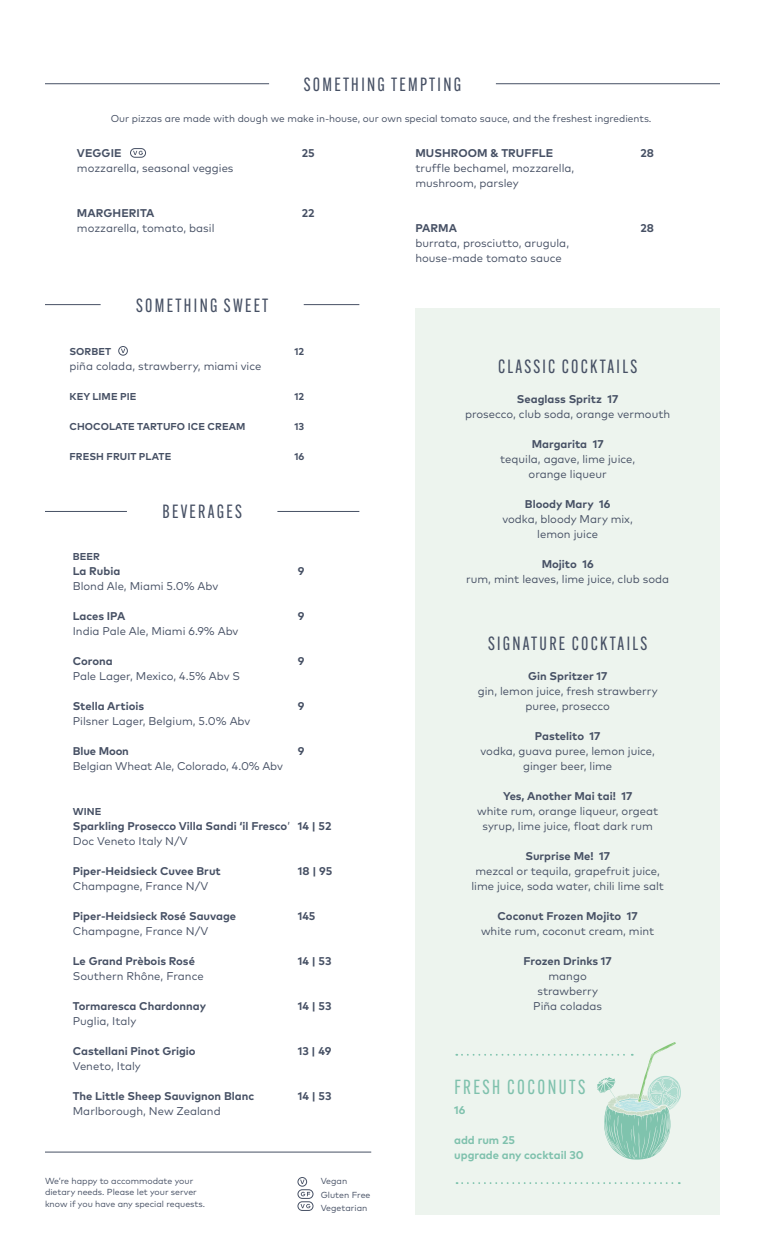
<style>
.page{position:relative;width:765px;height:1260px;background:#fff}
.page>*{position:absolute;margin:0;border:0;box-sizing:border-box;transform-origin:0 0}
.t1{font:20px "Alternate Gothic Cond ATF";letter-spacing:.12em;color:#7fc1ad}
.t2{font:18.75px "Alternate Gothic Cond ATF";letter-spacing:.12em;color:#465064}
.t3{font:11.25px/15px "Mark Pro";color:#465064;text-align:center}
.t4{font:700 11.25px/15px "Mark Pro";color:#465064}
.t5{font:700 11.25px/15px "Mark Pro";color:#7fc1ad}
.t6{font:10px "Mark Pro";color:#465064}
.t7{font:700 10px "Mark Pro";letter-spacing:.005em;color:#465064}
.t8{font:8.75px/11.2px "Mark Pro";color:#465064}
.s1{font-weight:400}
</style>
<div class="page">
<hr style="left:496px;top:84px;width:224px;height:1px;background:#465064">
<hr style="left:45px;top:84px;width:224px;height:1px;background:#465064">
<hr style="left:45px;top:304px;width:56px;height:1px;background:#465064">
<hr style="left:304px;top:304px;width:55px;height:1px;background:#465064">
<hr style="left:277px;top:511px;width:82px;height:1px;background:#465064">
<hr style="left:45px;top:511px;width:82px;height:1px;background:#465064">
<svg style="left:133px;top:151px;width:10px;height:4px"></svg>
<div style="left:130px;top:148px;width:16px;height:9px;border:1px solid #465064;border-radius:4px"></div>
<div style="left:119px;top:346px;width:9px;height:9px;border:1px solid #465064;border-radius:50%"></div>
<svg style="left:121px;top:349px;width:4px;height:4px"></svg>
<div style="left:415px;top:308px;width:305px;height:907px;background:#edf4ee"></div>
<hr style="left:45px;top:1152px;width:326px;height:1px;background:#465064">
<div style="left:298px;top:1177px;width:9px;height:9px;border:1px solid #465064;border-radius:50%"></div>
<svg style="left:300px;top:1180px;width:5px;height:4px"></svg>
<div style="left:298px;top:1190px;width:15px;height:9px;border:1px solid #465064;border-radius:4px"></div>
<svg style="left:301px;top:1192px;width:9px;height:4px"></svg>
<svg style="left:301px;top:1204px;width:9px;height:4px"></svg>
<div style="left:298px;top:1202px;width:15px;height:9px;border:1px solid #465064;border-radius:4px"></div>
<svg style="left:457px;top:1182px;width:223px;height:2px"></svg>
<svg style="left:456px;top:1042px;width:225px;height:118px"></svg>
<h2 class="t2" style="left:304px;top:73px;width:159px">SOMETHING TEMPTING</h2>
<p class="t6" style="left:111px;top:111px;width:542px">Our pizzas are made with dough we make in-house, our own special tomato sauce, and the freshest ingredients.</p>
<p class="t4" style="left:77px;top:144px;width:46px">VEGGIE</p>
<p class="t4" style="left:302px;top:144px;width:14px">25</p>
<p class="t3" style="left:77px;top:159px;width:158px">mozzarella, seasonal veggies</p>
<p class="t4" style="left:77px;top:204px;width:79px">MARGHERITA</p>
<p class="t4" style="left:302px;top:204px;width:14px">22</p>
<p class="t3" style="left:77px;top:219px;width:139px">mozzarella, tomato, basil</p>
<h2 class="t2" style="left:136px;top:294px;width:134px">SOMETHING SWEET</h2>
<p class="t7" style="left:70px;top:344px;width:43px">SORBET</p>
<p class="t7" style="left:294px;top:344px;width:11px">12</p>
<p class="t3" style="left:69px;top:357px;width:193px">piña colada, strawberry, miami vice</p>
<p class="t7" style="left:70px;top:389px;width:69px">KEY LIME PIE</p>
<p class="t7" style="left:294px;top:389px;width:11px">12</p>
<p class="t7" style="left:70px;top:419px;width:177px">CHOCOLATE TARTUFO ICE CREAM</p>
<p class="t7" style="left:294px;top:419px;width:11px">13</p>
<p class="t7" style="left:70px;top:449px;width:103px">FRESH FRUIT PLATE</p>
<p class="t7" style="left:294px;top:449px;width:12px">16</p>
<h2 class="t2" style="left:163px;top:500px;width:81px">BEVERAGES</h2>
<p class="t7" style="left:73px;top:549px;width:29px">BEER</p>
<p class="t4" style="left:73px;top:563px;width:49px">La Rubia</p>
<p class="t4" style="left:298px;top:563px;width:8px">9</p>
<p class="t3" style="left:73px;top:578px;width:147px">Blond Ale, Miami 5.0% Abv</p>
<p class="t4" style="left:73px;top:608px;width:54px">Laces IPA</p>
<p class="t4" style="left:298px;top:608px;width:8px">9</p>
<p class="t3" style="left:73px;top:623px;width:167px">India Pale Ale, Miami 6.9% Abv</p>
<p class="t4" style="left:73px;top:653px;width:41px">Corona</p>
<p class="t4" style="left:298px;top:653px;width:8px">9</p>
<p class="t3" style="left:73px;top:668px;width:169px">Pale Lager, Mexico, 4.5% Abv S</p>
<p class="t4" style="left:73px;top:698px;width:73px">Stella Artiois</p>
<p class="t4" style="left:298px;top:698px;width:8px">9</p>
<p class="t3" style="left:73px;top:713px;width:179px">Pilsner Lager, Belgium, 5.0% Abv</p>
<p class="t4" style="left:73px;top:743px;width:58px">Blue Moon</p>
<p class="t4" style="left:298px;top:743px;width:8px">9</p>
<p class="t3" style="left:73px;top:758px;width:212px">Belgian Wheat Ale, Colorado, 4.0% Abv</p>
<p class="t7" style="left:73px;top:804px;width:30px">WINE</p>
<p class="t4" style="left:73px;top:818px;width:260px">Sparkling Prosecco Villa Sandi ‘il Fresco<span class="s1">’</span> 14 | 52<br><span class="s1">Doc Veneto Italy N/V</span></p>
<p class="t4" style="left:73px;top:863px;width:150px">Piper-Heidsieck Cuvee Brut</p>
<p class="t4" style="left:298px;top:863px;width:36px">18 | 95</p>
<p class="t3" style="left:73px;top:878px;width:137px">Champagne, France N/V</p>
<p class="t4" style="left:73px;top:908px;width:165px">Piper-Heidsieck Rosé Sauvage</p>
<p class="t4" style="left:298px;top:908px;width:19px">145</p>
<p class="t3" style="left:73px;top:923px;width:137px">Champagne, France N/V</p>
<p class="t4" style="left:73px;top:953px;width:124px">Le Grand Prèbois Rosé</p>
<p class="t4" style="left:298px;top:953px;width:35px">14 | 53</p>
<p class="t3" style="left:73px;top:968px;width:132px">Southern Rhône, France</p>
<p class="t4" style="left:73px;top:998px;width:135px">Tormaresca Chardonnay</p>
<p class="t4" style="left:298px;top:998px;width:35px">14 | 53</p>
<p class="t3" style="left:73px;top:1013px;width:65px">Puglia, Italy</p>
<p class="t4" style="left:73px;top:1043px;width:124px">Castellani Pinot Grigio</p>
<p class="t4" style="left:298px;top:1043px;width:35px">13 | 49</p>
<p class="t3" style="left:73px;top:1058px;width:70px">Veneto, Italy</p>
<p class="t4" style="left:73px;top:1088px;width:183px">The Little Sheep Sauvignon Blanc</p>
<p class="t4" style="left:298px;top:1088px;width:35px">14 | 53</p>
<p class="t3" style="left:73px;top:1103px;width:149px">Marlborough, New Zealand</p>
<p class="t8" style="left:45px;top:1175px;width:162px">We’re happy to accommodate your dietary needs. Please let your server know if you have any special requests.</p>
<p class="t8" style="left:321px;top:1174px;width:51px;line-height:13.1px">Vegan<br>Gluten Free<br>Vegetarian</p>
<p class="t4" style="left:415px;top:144px;width:139px">MUSHROOM &amp; TRUFFLE</p>
<p class="t4" style="left:640px;top:144px;width:15px">28</p>
<p class="t3" style="left:415px;top:159px;width:160px;text-align:left">truffle bechamel, mozzarella, mushroom, parsley</p>
<p class="t4" style="left:415px;top:219px;width:43px">PARMA</p>
<p class="t4" style="left:640px;top:219px;width:15px">28</p>
<p class="t3" style="left:415px;top:234px;width:155px;text-align:left">burrata, prosciutto, arugula, house-made tomato sauce</p>
<h2 class="t2" style="left:498px;top:355px;width:141px">CLASSIC COCKTAILS</h2>
<p class="t4" style="left:517px;top:390px;width:103px">Seaglass Spritz 17</p>
<p class="t3" style="left:465px;top:405px;width:207px">prosecco, club soda, orange vermouth</p>
<p class="t4" style="left:532px;top:435px;width:73px">Margarita 17</p>
<p class="t3" style="left:500px;top:450px;width:136px">tequila, agave, lime juice, orange liqueur</p>
<p class="t4" style="left:525px;top:495px;width:87px">Bloody Mary 16</p>
<p class="t3" style="left:502px;top:510px;width:132px">vodka, bloody Mary mix, lemon juice</p>
<p class="t4" style="left:542px;top:555px;width:54px">Mojito 16</p>
<p class="t3" style="left:466px;top:570px;width:205px">rum, mint leaves, lime juice, club soda</p>
<h2 class="t2" style="left:488px;top:632px;width:161px">SIGNATURE COCKTAILS</h2>
<p class="t4" style="left:528px;top:668px;width:81px">Gin Spritzer 17</p>
<p class="t3" style="left:478px;top:683px;width:181px">gin, lemon juice, fresh strawberry puree, prosecco</p>
<p class="t4" style="left:535px;top:728px;width:67px">Pastelito 17</p>
<p class="t3" style="left:481px;top:743px;width:176px">vodka, guava puree, lemon juice, ginger beer, lime</p>
<p class="t4" style="left:503px;top:788px;width:131px">Yes, Another Mai tai! 17</p>
<p class="t3" style="left:477px;top:803px;width:183px">white rum, orange liqueur, orgeat syrup, lime juice, float dark rum</p>
<p class="t4" style="left:525px;top:848px;width:86px">Surprise Me! 17</p>
<p class="t3" style="left:471px;top:863px;width:194px">mezcal or tequila, grapefruit juice, lime juice, soda water, chili lime salt</p>
<p class="t4" style="left:498px;top:908px;width:142px">Coconut Frozen Mojito 17</p>
<p class="t3" style="left:481px;top:923px;width:175px">white rum, coconut cream, mint</p>
<p class="t4" style="left:524px;top:953px;width:90px">Frozen Drinks 17</p>
<p class="t3" style="left:533px;top:968px;width:70px">mango strawberry<br>Piña coladas</p>
<h1 class="t1" style="left:454px;top:1075px;width:132px">FRESH COCONUTS</h1>
<p class="t5" style="left:454px;top:1101px;width:13px">16</p>
<p class="t5" style="left:454px;top:1131px;width:131px">add rum 25<br>upgrade any cocktail 30</p>
</div>
